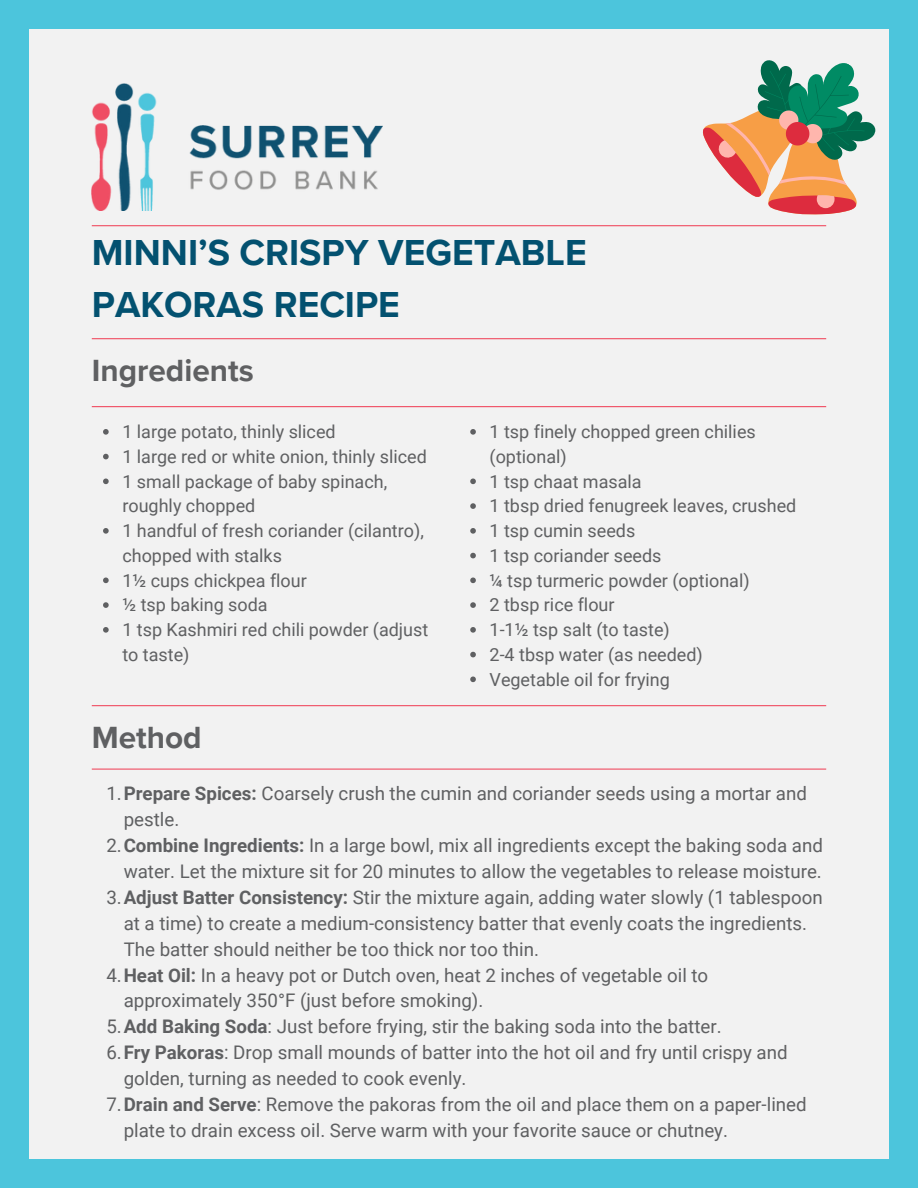
<style>
.page{position:relative;width:918px;height:1188px;background:#4cc5dc}
.page>*{position:absolute;margin:0;border:0;box-sizing:border-box;transform-origin:0 0}
.t1{font:700 37.2px/51.8px "Proxima Nova";color:#035170}
.t2{font:700 31.5px "Proxima Nova";color:#5f6062}
.t3{font:18.75px/25.8px "Roboto";color:#5f6062}
.t4{font:18px/24.8px "Roboto";color:#5f6062}
.s1{font-weight:700}
</style>
<div class="page">
<div style="left:29px;top:29px;width:860px;height:1130px;background:#f2f2f2"></div>
<hr style="left:92px;top:338px;width:734px;height:1px;background:#f04e63">
<hr style="left:92px;top:225px;width:734px;height:1px;background:#f04e63">
<hr style="left:92px;top:406px;width:734px;height:1px;background:#f04e63">
<hr style="left:92px;top:705px;width:734px;height:1px;background:#f04e63">
<hr style="left:92px;top:769px;width:734px;height:1px;background:#f04e63">
<img style="left:92px;top:84px;width:290px;height:127px">
<svg style="left:103px;top:429px;width:6px;height:6px"></svg>
<svg style="left:103px;top:454px;width:6px;height:5px"></svg>
<svg style="left:103px;top:479px;width:6px;height:5px"></svg>
<svg style="left:103px;top:528px;width:6px;height:6px"></svg>
<svg style="left:103px;top:578px;width:6px;height:5px"></svg>
<svg style="left:103px;top:602px;width:6px;height:6px"></svg>
<svg style="left:103px;top:627px;width:6px;height:6px"></svg>
<svg style="left:470px;top:429px;width:6px;height:6px"></svg>
<svg style="left:470px;top:479px;width:6px;height:5px"></svg>
<svg style="left:470px;top:503px;width:6px;height:6px"></svg>
<svg style="left:470px;top:528px;width:6px;height:6px"></svg>
<svg style="left:470px;top:553px;width:6px;height:5px"></svg>
<svg style="left:470px;top:578px;width:6px;height:5px"></svg>
<svg style="left:470px;top:602px;width:6px;height:6px"></svg>
<svg style="left:470px;top:627px;width:6px;height:6px"></svg>
<svg style="left:470px;top:652px;width:6px;height:5px"></svg>
<svg style="left:470px;top:677px;width:6px;height:5px"></svg>
<svg style="left:686px;top:60px;width:190px;height:167px"></svg>
<p class="t1" style="left:92px;top:228px;width:496px">MINNI’S CRISPY VEGETABLE<br>PAKORAS RECIPE</p>
<p class="t2" style="left:92px;top:352px;width:164px">Ingredients</p>
<p class="t4" style="left:122px;top:420px;width:215px">1 large potato, thinly sliced</p>
<p class="t4" style="left:122px;top:444px;width:306px">1 large red or white onion, thinly sliced</p>
<p class="t4" style="left:122px;top:469px;width:266px">1 small package of baby spinach, roughly chopped</p>
<p class="t4" style="left:122px;top:519px;width:303px">1 handful of fresh coriander (cilantro), chopped with stalks</p>
<p class="t4" style="left:122px;top:568px;width:186px">1½ cups chickpea flour</p>
<p class="t4" style="left:122px;top:593px;width:147px">½ tsp baking soda</p>
<p class="t4" style="left:122px;top:618px;width:307px">1 tsp Kashmiri red chili powder (adjust to taste)</p>
<p class="t2" style="left:92px;top:719px;width:111px">Method</p>
<p class="t4" style="left:490px;top:420px;width:268px">1 tsp finely chopped green chilies (optional)</p>
<p class="t4" style="left:490px;top:469px;width:154px">1 tsp chaat masala</p>
<p class="t4" style="left:490px;top:494px;width:308px">1 tbsp dried fenugreek leaves, crushed</p>
<p class="t4" style="left:490px;top:519px;width:147px">1 tsp cumin seeds</p>
<p class="t4" style="left:490px;top:543px;width:173px">1 tsp coriander seeds</p>
<p class="t4" style="left:490px;top:568px;width:262px">¼ tsp turmeric powder (optional)</p>
<p class="t4" style="left:490px;top:593px;width:127px">2 tbsp rice flour</p>
<p class="t4" style="left:490px;top:618px;width:182px">1-1½ tsp salt (to taste)</p>
<p class="t4" style="left:490px;top:642px;width:215px">2-4 tbsp water (as needed)</p>
<h2 class="t4" style="left:490px;top:667px;width:182px">Vegetable oil for frying</h2>
<p class="t3" style="left:124px;top:781px;width:685px;text-indent:-17px">1.<span class="s1">Prepare Spices:</span> Coarsely crush the cumin and coriander seeds using a mortar and pestle.</p>
<p class="t3" style="left:106px;top:833px;width:718px;text-align:right">2.<span class="s1">Combine Ingredients:</span> In a large bowl, mix all ingredients except the baking soda and water. Let the mixture sit for 20 minutes to allow the vegetables to release moisture.</p>
<p class="t3" style="left:124px;top:885px;width:701px;text-indent:-17px">3.<span class="s1">Adjust Batter Consistency:</span> Stir the mixture again, adding water slowly (1 tablespoon at a time) to create a medium-consistency batter that evenly coats the ingredients.<br>The batter should neither be too thick nor too thin.</p>
<h1 class="t3" style="left:124px;top:962px;width:586px;text-indent:-17px">4.<span class="s1">Heat Oil:</span> In a heavy pot or Dutch oven, heat 2 inches of vegetable oil to approximately 350°F (just before smoking).</h1>
<p class="t3" style="left:106px;top:1014px;width:617px">5.<span class="s1">Add Baking Soda</span>: Just before frying, stir the baking soda into the batter.</p>
<h2 class="t3" style="left:124px;top:1040px;width:666px;text-indent:-17px">6.<span class="s1">Fry Pakoras</span>: Drop small mounds of batter into the hot oil and fry until crispy and golden, turning as needed to cook evenly.</h2>
<p class="t3" style="left:124px;top:1092px;width:685px;text-indent:-17px">7.<span class="s1">Drain and Serve</span>: Remove the pakoras from the oil and place them on a paper-lined plate to drain excess oil. Serve warm with your favorite sauce or chutney.</p>
</div>
